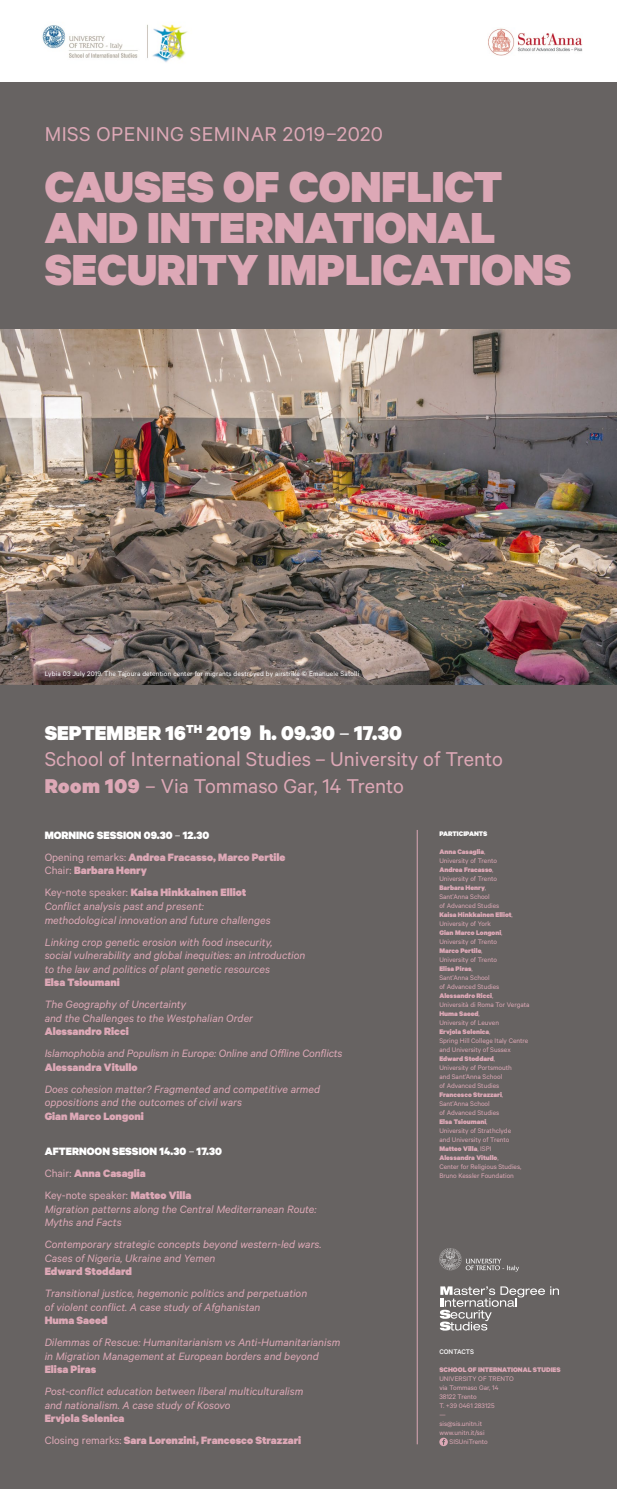
<style>
.page{position:relative;width:617px;height:1489px;background:#fff}
.page>*{position:absolute;margin:0;border:0;box-sizing:border-box;transform-origin:0 0}
.t1{font:900 48.82px/41.6px "Calibre";color:#dda8b6}
.t2{font:22.5px/26.4px "Calibre";color:#dda8b6}
.t3{font:22.5px "Calibre";letter-spacing:.02em;color:#dda8b6}
.t4{font:italic 12px/13.5px "Calibre";color:#dda8b6}
.t5{font:900 12px/22px "Calibre";color:#dda8b6}
.t6{font:900 12px/22px "Calibre";color:#fff}
.t7{font:7.5px/9px "Calibre";color:#dda8b6}
.t8{font:7.5px "Calibre";letter-spacing:.02em;color:#fff}
.t9{font:900 7.5px "Calibre";color:#dda8b6}
.t10{font:900 7.5px "Calibre";color:#fff}
.t11{font:500 7.5px "Calibre";letter-spacing:-.005em;color:#fff}
.s1{font-weight:900;color:#fff}
.s2{color:#fff}
.s3{font-weight:900}
.s4{font-weight:400;color:#fff}
.s5{font-weight:400}
.s6{font-weight:400;color:#dda8b6}
.s7{color:#dda8b6}
</style>
<div class="page">
<div style="left:0;top:82px;width:617px;height:1406px;background:#676362"></div>
<img style="left:0;top:329px;width:617px;height:356px">
<img style="left:42px;top:24px;width:146px;height:38px">
<img style="left:488px;top:28px;width:94px;height:27px">
<svg style="left:439px;top:1437px;width:9px;height:8px"></svg>
<hr style="left:417px;top:829px;width:1px;height:615px;background:#dda8b6">
<svg style="left:440px;top:1286px;width:119px;height:44px"></svg>
<svg style="left:439px;top:1248px;width:80px;height:23px"></svg>
<h2 class="t3" style="left:45px;top:121px;width:339px">MISS OPENING SEMINAR 2019–2020</h2>
<h1 class="t1" style="left:45px;top:164px;width:528px">CAUSES OF CONFLICT<br>AND INTERNATIONAL<br>SECURITY IMPLICATIONS</h1>
<p class="t8" style="left:45px;top:668px;width:316px">Lybia 03 July 2019. The Tajoura detention center for migrants destroyed by airstrike © Emanuele Satolli</p>
<h2 class="t2" style="left:45px;top:719px;width:459px"><span class="s1">SEPTEMBER 16</span><sup>TH</sup> <span class="s1">2019 h. 09.30</span> <span class="s2">–</span> <span class="s1">17.30<br></span>School of International Studies – University of Trento<br><span class="s3">Room 109</span> – Via Tommaso Gar, 14 Trento</h2>
<p class="t10" style="left:439px;top:828px;width:50px">PARTICIPANTS</p>
<p class="t7" style="left:439px;top:846px;width:92px"><span class="s3">Anna Casaglia</span>,<br>University of Trento<br><span class="s3">Andrea Fracasso</span>,<br>University of Trento<br><span class="s3">Barbara Henry</span>,<br>Sant’Anna School<br>of Advanced Studies<br><span class="s3">Kaisa Hinkkainen Elliot</span>,<br>University of York<br><span class="s3">Gian Marco Longoni</span>,<br>University of Trento<br><span class="s3">Marco Pertile</span>,<br>University of Trento<br><span class="s3">Elisa Piras</span>,<br>Sant’Anna School<br>of Advanced Studies<br><span class="s3">Alessandro Ricci</span>,<br>Università di Roma Tor Vergata<br><span class="s3">Huma Saeed</span>,<br>University of Leuven<br><span class="s3">Ervjola Selenica</span>,<br>Spring Hill College Italy Centre and University of Sussex<br><span class="s3">Edward Stoddard</span>,<br>University of Portsmouth<br>and Sant’Anna School<br>of Advanced Studies<br><span class="s3">Francesco Strazzari</span>,<br>Sant’Anna School<br>of Advanced Studies<br><span class="s3">Elsa Tsioumani</span>,<br>University of Strathclyde<br>and University of Trento<br><span class="s3">Matteo Villa</span>, ISPI<br><span class="s3">Alessandra Vitullo</span>,<br>Center for Religious Studies,<br>Bruno Kessler Foundation</p>
<p class="t5" style="left:45px;top:823px;width:242px"><span class="s2">MORNING SESSION 09.30</span> <span class="s4">–</span> <span class="s2">12.30<br></span><span class="s5">Opening remarks:</span> Andrea Fracasso, Marco Pertile</p>
<p class="t5" style="left:45px;top:859px;width:203px"><span class="s5">Chair:</span> Barbara Henry<br><span class="s5">Key-note speaker:</span> Kaisa Hinkkainen Elliot</p>
<p class="t4" style="left:45px;top:899px;width:227px">Conflict analysis past and present: methodological innovation and future challenges</p>
<p class="t4" style="left:45px;top:934px;width:262px">Linking crop genetic erosion with food insecurity,<br>social vulnerability and global inequities: an introduction to the law and politics of plant genetic resources</p>
<p class="t5" style="left:45px;top:970px;width:77px">Elsa Tsioumani</p>
<p class="t4" style="left:45px;top:997px;width:210px">The Geography of Uncertainty<br>and the Challenges to the Westphalian Order</p>
<p class="t5" style="left:45px;top:1019px;width:86px">Alessandro Ricci</p>
<p class="t4" style="left:45px;top:1046px;width:299px">Islamophobia and Populism in Europe: Online and Offline Conflicts</p>
<p class="t5" style="left:45px;top:1055px;width:94px">Alessandra Vitullo</p>
<p class="t4" style="left:45px;top:1081px;width:277px">Does cohesion matter? Fragmented and competitive armed oppositions and the outcomes of civil wars</p>
<p class="t5" style="left:45px;top:1104px;width:101px">Gian Marco Longoni</p>
<p class="t6" style="left:45px;top:1139px;width:179px">AFTERNOON SESSION 14.30 <span class="s5">–</span> 17.30<br><span class="s6">Chair:</span> <span class="s7">Anna Casaglia<br></span><span class="s6">Key-note speaker:</span> <span class="s7">Matteo Villa</span></p>
<p class="t4" style="left:45px;top:1201px;width:273px">Migration patterns along the Central Mediterranean Route:<br>Myths and Facts</p>
<p class="t4" style="left:45px;top:1237px;width:278px">Contemporary strategic concepts beyond western-led wars.<br>Cases of Nigeria, Ukraine and Yemen</p>
<p class="t5" style="left:45px;top:1259px;width:89px">Edward Stoddard</p>
<p class="t4" style="left:45px;top:1286px;width:264px">Transitional justice, hegemonic politics and perpetuation of violent conflict. A case study of Afghanistan</p>
<p class="t5" style="left:45px;top:1308px;width:64px">Huma Saeed</p>
<p class="t4" style="left:45px;top:1335px;width:297px">Dilemmas of Rescue: Humanitarianism vs Anti-Humanitarianism in Migration Management at European borders and beyond</p>
<p class="t5" style="left:45px;top:1357px;width:53px">Elisa Piras</p>
<p class="t4" style="left:45px;top:1384px;width:260px">Post-conflict education between liberal multiculturalism and nationalism. A case study of Kosovo</p>
<p class="t5" style="left:45px;top:1406px;width:258px">Ervjola Selenica<br><span class="s5">Closing remarks:</span> Sara Lorenzini, Francesco Strazzari</p>
<p class="t11" style="left:439px;top:1347px;width:36px">CONTACTS</p>
<p class="t9" style="left:439px;top:1364px;width:123px">SCHOOL OF INTERNATIONAL STUDIES</p>
<p class="t7" style="left:439px;top:1373px;width:76px">UNIVERSITY OF TRENTO</p>
<p class="t7" style="left:439px;top:1382px;width:61px">via Tommaso Gar, 14</p>
<p class="t7" style="left:439px;top:1391px;width:39px">38122 Trento</p>
<p class="t7" style="left:439px;top:1400px;width:57px">T. +39 0461 283125</p>
<p class="t7" style="left:439px;top:1409px;width:8px">—</p>
<p class="t7" style="left:439px;top:1418px;width:44px">sis@sis.unitn.it</p>
<p class="t7" style="left:439px;top:1427px;width:47px">www.unitn.it/ssi</p>
<p class="t7" style="left:449px;top:1436px;width:40px">SISUniTrento</p>
</div>
